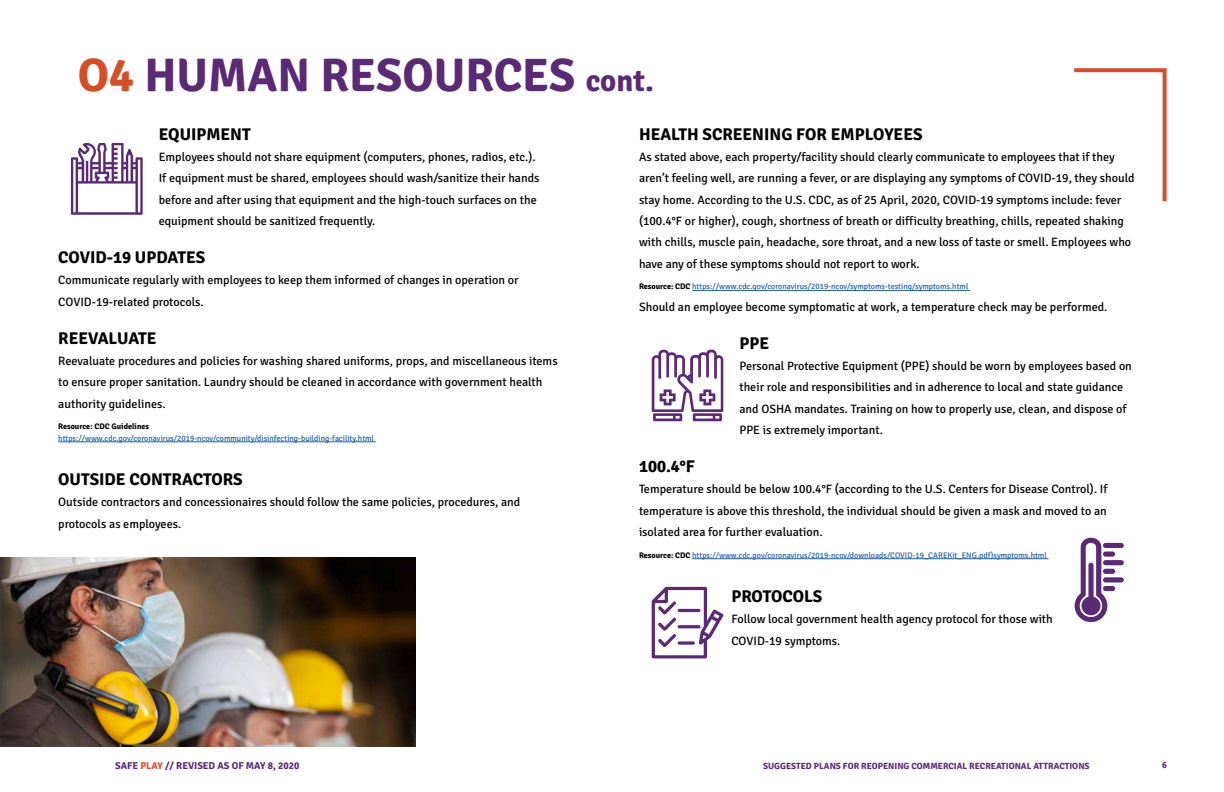
<style>
.page{position:relative;width:1224px;height:792px;background:#fff}
.page>*{position:absolute;margin:0;border:0;box-sizing:border-box;transform-origin:0 0}
.t1{font:700 47px "Signika";color:#5b2a74}
.t2{font:700 17px "Signika";color:#000}
.t3{font:12.1px/21.4px "Signika";color:#000}
.t4{font:700 10px "Signika";color:#5b2a74}
.t5{font:700 9px "Signika";color:#5b2a74}
.t6{font:8.1px "Signika";color:#215e9e}
.t7{font:700 8.1px "Signika";color:#000}
.s1{color:#d34e29}
.s2{font-size:31px}
.s3{font-weight:700;color:#000}
</style>
<div class="page">
<hr style="left:58px;top:442px;width:318px;height:1px;background:#215e9e">
<hr style="left:692px;top:290px;width:278px;height:1px;background:#215e9e">
<hr style="left:692px;top:559px;width:357px;height:1px;background:#215e9e">
<img style="left:0;top:557px;width:416px;height:190px">
<svg style="left:1074px;top:68px;width:93px;height:134px"></svg>
<svg style="left:71px;top:143px;width:72px;height:72px"></svg>
<svg style="left:652px;top:350px;width:71px;height:71px"></svg>
<svg style="left:652px;top:587px;width:71px;height:71px"></svg>
<svg style="left:1075px;top:538px;width:49px;height:84px"></svg>
<h1 class="t1" style="left:78px;top:47px;width:578px"><span class="s1">O4</span> HUMAN RESOURCES <span class="s2">cont.</span></h1>
<h2 class="t2" style="left:159px;top:124px;width:94px">EQUIPMENT</h2>
<p class="t3" style="left:159px;top:146px;width:382px">Employees should not share equipment (computers, phones, radios, etc.).<br>If equipment must be shared, employees should wash/sanitize their hands before and after using that equipment and the high-touch surfaces on the equipment should be sanitized frequently.</p>
<h2 class="t2" style="left:58px;top:247px;width:149px">COVID-19 UPDATES</h2>
<p class="t3" style="left:58px;top:270px;width:462px">Communicate regularly with employees to keep them informed of changes in operation or<br>COVID-19-related protocols.</p>
<h2 class="t2" style="left:58px;top:328px;width:100px">REEVALUATE</h2>
<p class="t3" style="left:58px;top:350px;width:501px">Reevaluate procedures and policies for washing shared uniforms, props, and miscellaneous items to ensure proper sanitation. Laundry should be cleaned in accordance with government health authority guidelines.</p>
<p class="t7" style="left:58px;top:422px;width:92px">Resource: CDC Guidelines</p>
<p class="t6" style="left:58px;top:433px;width:317px">https://www.cdc.gov/coronavirus/2019-ncov/community/disinfecting-building-facility.html</p>
<h2 class="t2" style="left:58px;top:469px;width:186px">OUTSIDE CONTRACTORS</h2>
<p class="t3" style="left:58px;top:492px;width:464px">Outside contractors and concessionaires should follow the same policies, procedures, and protocols as employees.</p>
<h2 class="t2" style="left:639px;top:124px;width:285px">HEALTH SCREENING FOR EMPLOYEES</h2>
<p class="t3" style="left:639px;top:146px;width:497px">As stated above, each property/facility should clearly communicate to employees that if they aren’t feeling well, are running a fever, or are displaying any symptoms of COVID-19, they should stay home. According to the U.S. CDC, as of 25 April, 2020, COVID-19 symptoms include: fever (100.4°F or higher), cough, shortness of breath or difficulty breathing, chills, repeated shaking with chills, muscle pain, headache, sore throat, and a new loss of taste or smell. Employees who have any of these symptoms should not report to work.</p>
<p class="t6" style="left:639px;top:282px;width:331px"><span class="s3">Resource: CDC</span> https://www.cdc.gov/coronavirus/2019-ncov/symptoms-testing/symptoms.html</p>
<p class="t3" style="left:639px;top:296px;width:470px">Should an employee become symptomatic at work, a temperature check may be performed.</p>
<h2 class="t2" style="left:739px;top:333px;width:31px">PPE</h2>
<p class="t3" style="left:739px;top:355px;width:394px">Personal Protective Equipment (PPE) should be worn by employees based on their role and responsibilities and in adherence to local and state guidance and OSHA mandates. Training on how to properly use, clean, and dispose of PPE is extremely important.</p>
<h2 class="t2" style="left:639px;top:456px;width:58px">100.4°F</h2>
<p class="t3" style="left:639px;top:479px;width:470px;text-align:justify">Temperature should be below 100.4°F (according to the U.S. Centers for Disease Control). If temperature is above this threshold, the individual should be given a mask and moved to an isolated area for further evaluation.</p>
<p class="t6" style="left:639px;top:550px;width:409px"><span class="s3">Resource: CDC</span> https://www.cdc.gov/coronavirus/2019-ncov/downloads/COVID-19_CAREKit_ENG.pdf)symptoms.html</p>
<h2 class="t2" style="left:731px;top:586px;width:93px">PROTOCOLS</h2>
<p class="t3" style="left:731px;top:609px;width:323px">Follow local government health agency protocol for those with<br>COVID-19 symptoms.</p>
<p class="t4" style="left:115px;top:759px;width:186px">SAFE <span class="s1">PLAY</span> // REVISED AS OF MAY 8, 2020</p>
<p class="t5" style="left:763px;top:760px;width:328px">SUGGESTED PLANS FOR REOPENING COMMERCIAL RECREATIONAL ATTRACTIONS</p>
<p class="t5" style="left:1162px;top:759px;width:6px">6</p>
</div>
